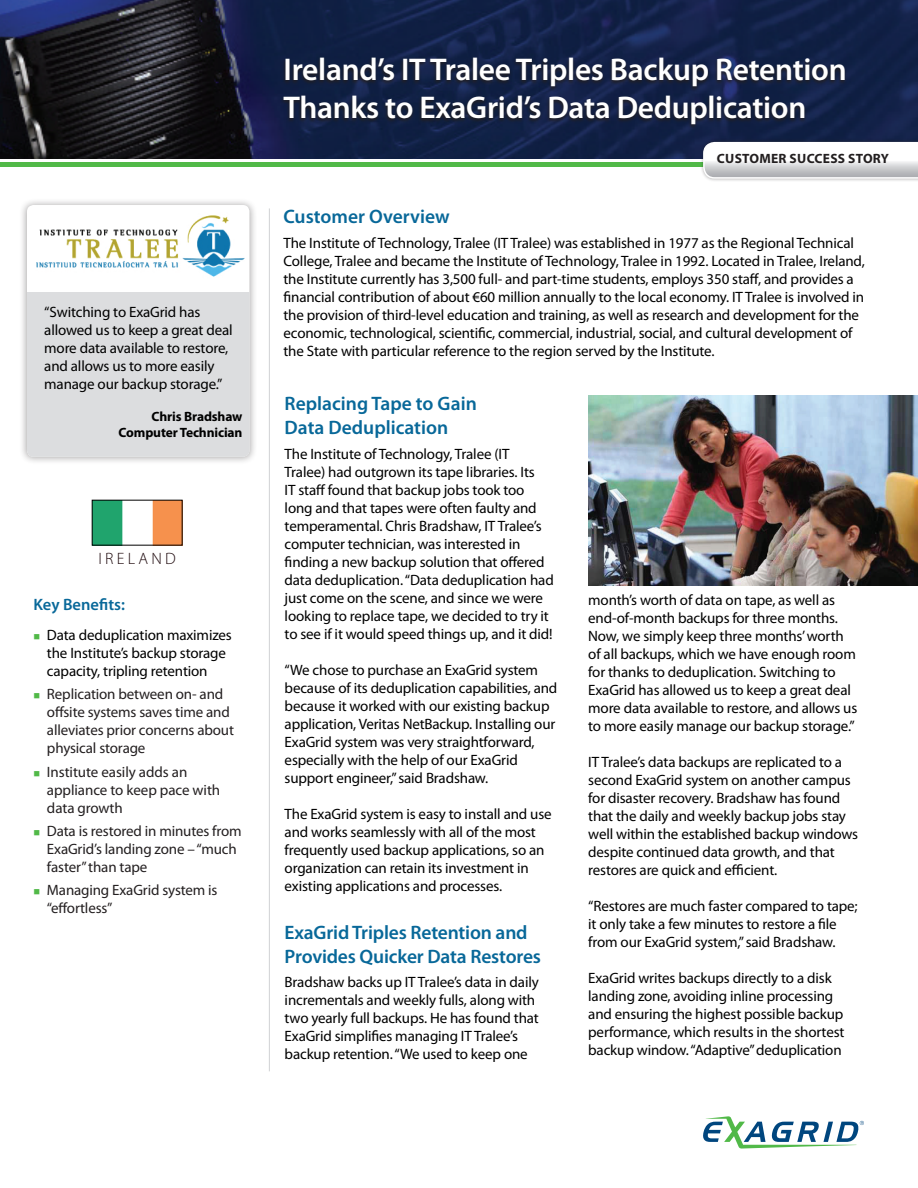
<style>
.page{position:relative;width:918px;height:1188px;background:#fff}
.page>*{position:absolute;margin:0;border:0;box-sizing:border-box;transform-origin:0 0}
.t1{font:600 31.5px/37.8px "Myriad Pro";letter-spacing:-.01em;color:#fff}
.t2{font:600 19.5px/24px "Myriad Pro";letter-spacing:-.005em;color:#086899}
.t3{font:600 16.5px "Myriad Pro";color:#086899}
.t4{font:300 16.5px "Myriad Pro";letter-spacing:.2em;color:#1f0a0e}
.t5{font:15px/18px "Myriad Pro";letter-spacing:-.01em;color:#000}
.t6{font:15px/18px "Myriad Pro";letter-spacing:-.01em;color:#231f20}
.t7{font:700 13.5px/15.8px "Myriad Pro";letter-spacing:-.01em;color:#000;text-align:right}
.t8{font:700 13.5px "Myriad Pro";letter-spacing:.02em;color:#231f20}
</style>
<div class="page">
<svg style="left:703px;top:1116px;width:161px;height:33px"></svg>
<div style="left:0;top:162px;width:918px;height:5px;background:#51b948"></div>
<img style="left:0;top:0;width:918px;height:159px">
<div style="left:700px;top:139px;width:218px;height:43px;background:#231f20;opacity:.4"></div>
<svg style="left:703px;top:142px;width:215px;height:37px"></svg>
<svg style="left:280px;top:56px;width:568px;height:74px;fill:#151f41"></svg>
<hr style="left:269px;top:208px;width:1px;height:863px;background:#d1d2d4">
<div style="left:19px;top:197px;width:238px;height:267px;background:#231f20;opacity:.4"></div>
<div style="left:27px;top:205px;width:222px;height:252px;background:#fff;border-radius:7px"></div>
<div style="left:27px;top:293px;width:222px;height:164px;background:#dcdddf"></div>
<img style="left:36px;top:215px;width:209px;height:62px">
<img style="left:588px;top:395px;width:330px;height:190px">
<img style="left:94px;top:502px;width:86px;height:41px">
<p class="t5" style="left:44px;top:303px;width:190px">“Switching to ExaGrid has allowed us to keep a great deal more data available to restore, and allows us to more easily manage our backup storage.”</p>
<p class="t7" style="left:119px;top:408px;width:125px">Chris Bradshaw<br>Computer Technician</p>
<p class="t4" style="left:98px;top:550px;width:79px">IRELAND</p>
<p class="t3" style="left:33px;top:594px;width:93px">Key Benefits:</p>
<p class="t5" style="left:47px;top:626px;width:186px">Data deduplication maximizes the Institute’s backup storage capacity, tripling retention</p>
<p class="t6" style="left:47px;top:685px;width:189px">Replication between on- and offsite systems saves time and alleviates prior concerns about physical storage</p>
<p class="t6" style="left:47px;top:762px;width:175px">Institute easily adds an appliance to keep pace with data growth</p>
<p class="t6" style="left:47px;top:822px;width:196px">Data is restored in minutes from<br>ExaGrid’s landing zone – “much faster” than tape</p>
<p class="t6" style="left:47px;top:881px;width:172px">Managing ExaGrid system is “effortless”</p>
<h1 class="t1" style="left:284px;top:50px;width:565px">Ireland’s IT Tralee Triples Backup Retention<br>Thanks to ExaGrid’s Data Deduplication</h1>
<p class="t8" style="left:717px;top:150px;width:174px">CUSTOMER SUCCESS STORY</p>
<h2 class="t2" style="left:284px;top:204px;width:168px">Customer Overview</h2>
<p class="t5" style="left:284px;top:234px;width:583px">The Institute of Technology, Tralee (IT Tralee) was established in 1977 as the Regional Technical College, Tralee and became the Institute of Technology, Tralee in 1992. Located in Tralee, Ireland, the Institute currently has 3,500 full- and part-time students, employs 350 staff, and provides a financial contribution of about €60 million annually to the local economy. IT Tralee is involved in the provision of third-level education and training, as well as research and development for the economic, technological, scientific, commercial, industrial, social, and cultural development of the State with particular reference to the region served by the Institute.</p>
<h2 class="t2" style="left:285px;top:391px;width:194px">Replacing Tape to Gain<br>Data Deduplication</h2>
<p class="t5" style="left:285px;top:444px;width:271px">The Institute of Technology, Tralee (IT Tralee) had outgrown its tape libraries. Its<br>IT staff found that backup jobs took too long and that tapes were often faulty and temperamental. Chris Bradshaw, IT Tralee’s computer technician, was interested in finding a new backup solution that offered data deduplication. “Data deduplication had just come on the scene, and since we were looking to replace tape, we decided to try it to see if it would speed things up, and it did!</p>
<p class="t5" style="left:285px;top:660px;width:274px">“We chose to purchase an ExaGrid system because of its deduplication capabilities, and because it worked with our existing backup application, Veritas NetBackup. Installing our ExaGrid system was very straightforward, especially with the help of our ExaGrid support engineer,” said Bradshaw.</p>
<p class="t5" style="left:285px;top:804px;width:269px">The ExaGrid system is easy to install and use and works seamlessly with all of the most frequently used backup applications, so an organization can retain its investment in existing applications and processes.</p>
<h2 class="t2" style="left:285px;top:920px;width:258px">ExaGrid Triples Retention and<br>Provides Quicker Data Restores</h2>
<p class="t5" style="left:285px;top:973px;width:256px">Bradshaw backs up IT Tralee’s data in daily incrementals and weekly fulls, along with two yearly full backups. He has found that ExaGrid simplifies managing IT Tralee’s backup retention. “We used to keep one</p>
<p class="t5" style="left:588px;top:590px;width:271px">month’s worth of data on tape, as well as end-of-month backups for three months.<br>Now, we simply keep three months’ worth of all backups, which we have enough room for thanks to deduplication. Switching to ExaGrid has allowed us to keep a great deal more data available to restore, and allows us to more easily manage our backup storage.”</p>
<p class="t5" style="left:588px;top:752px;width:271px">IT Tralee’s data backups are replicated to a second ExaGrid system on another campus for disaster recovery. Bradshaw has found that the daily and weekly backup jobs stay well within the established backup windows despite continued data growth, and that restores are quick and efficient.</p>
<p class="t5" style="left:588px;top:896px;width:271px">“Restores are much faster compared to tape; it only take a few minutes to restore a file from our ExaGrid system,” said Bradshaw.</p>
<p class="t5" style="left:588px;top:968px;width:258px">ExaGrid writes backups directly to a disk landing zone, avoiding inline processing and ensuring the highest possible backup performance, which results in the shortest backup window. “Adaptive” deduplication</p>
</div>
